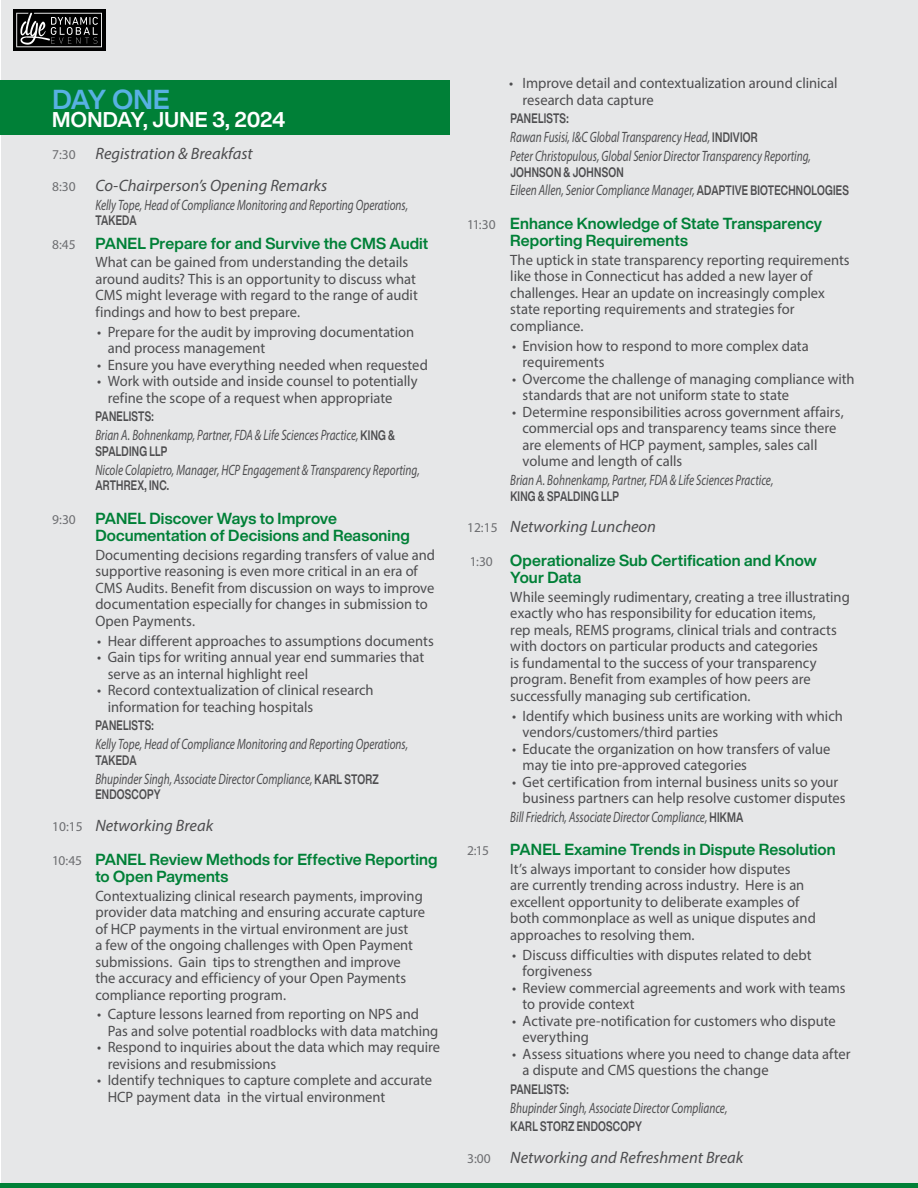
<style>
.page{position:relative;width:918px;height:1188px;background:#fff}
.page>*{position:absolute;margin:0;border:0;box-sizing:border-box;transform-origin:0 0}
.t1{font:700 27px "Helvetica Now Display";letter-spacing:-.01em;color:#58b1e3}
.t2{font:700 21px "Helvetica Now Display";letter-spacing:.015em;color:#fff}
.t3{font:italic 16.5px/31.8px "Myriad Pro";color:#4d4d4f}
.t4{font:700 15.75px/17.2px "Helvetica Now Display";letter-spacing:.005em;color:#008037}
.t5{font:15px/16.5px "Myriad Pro";color:#4d4d4f}
.t6{font:italic 15px/18.8px "Myriad Pro";color:#4d4d4f;scale:.75 1}
.t7{font:700 13.5px "Helvetica Now Display";letter-spacing:.02em;color:#4d4d4f;scale:.75 1}
.t8{font:13.5px "Myriad Pro";color:#6d6e71}
.s1{font-style:normal;font-size:13.5px;color:#6d6e71}
.s2{font-family:"Helvetica Now Display";font-weight:700;font-style:normal;font-size:13.5px}
.s3{font-family:"Myriad Pro";font-weight:400;font-size:13.5px;color:#6d6e71}
</style>
<div class="page">
<div style="left:2px;top:0;width:916px;height:1188px;background:#e6e7e8"></div>
<div style="left:0;top:80px;width:450px;height:55px;background:#008037"></div>
<hr style="left:0;top:1184px;width:918px;height:4px;background:#008037">
<svg style="left:13px;top:9px;width:92px;height:42px"></svg>
<svg style="left:16px;top:13px;width:86px;height:34px;background:#3a3a3a"></svg>
<h1 class="t1" style="left:52px;top:81px;width:119px">DAY ONE</h1>
<h2 class="t2" style="left:52px;top:105px;width:235px">MONDAY, JUNE 3, 2024</h2>
<p class="t3" style="left:52px;top:137px;width:277px"><span class="s1">7:30</span> Registration &amp; Breakfast<br><span class="s1">8:30</span> Co-Chairperson’s Opening Remarks</p>
<p class="t6" style="left:95px;top:195px;width:418px">Kelly Tope, Head of Compliance Monitoring and Reporting Operations,</p>
<p class="t7" style="left:95px;top:211px;width:56px">TAKEDA</p>
<p class="t8" style="left:52px;top:236px;width:25px">8:45</p>
<p class="t4" style="left:95px;top:234px;width:334px">PANEL Prepare for and Survive the CMS Audit</p>
<p class="t5" style="left:95px;top:254px;width:324px">What can be gained from understanding the details around audits? This is an opportunity to discuss what CMS might leverage with regard to the range of audit findings and how to best prepare.</p>
<p class="t5" style="left:108px;top:323px;width:308px;text-indent:-10px">• Prepare for the audit by improving documentation and process management</p>
<p class="t5" style="left:97px;top:356px;width:332px">• Ensure you have everything needed when requested</p>
<p class="t5" style="left:108px;top:373px;width:311px;text-indent:-10px">• Work with outside and inside counsel to potentially refine the scope of a request when appropriate</p>
<p class="t7" style="left:95px;top:407px;width:79px">PANELISTS:</p>
<p class="t6" style="left:95px;top:426px;width:401px">Brian A. Bohnenkamp, Partner, FDA &amp; Life Sciences Practice, <span class="s2">KING &amp;</span></p>
<p class="t7" style="left:95px;top:442px;width:97px">SPALDING LLP</p>
<p class="t6" style="left:95px;top:460px;width:434px">Nicole Colapietro, Manager, HCP Engagement &amp; Transparency Reporting,</p>
<p class="t7" style="left:95px;top:476px;width:100px">ARTHREX, INC.</p>
<p class="t4" style="left:95px;top:510px;width:316px;text-indent:-43px"><span class="s3">9:30</span> PANEL Discover Ways to Improve<br>Documentation of Decisions and Reasoning</p>
<p class="t5" style="left:95px;top:546px;width:341px">Documenting decisions regarding transfers of value and supportive reasoning is even more critical in an era of CMS Audits. Benefit from discussion on ways to improve documentation especially for changes in submission to Open Payments.</p>
<p class="t5" style="left:97px;top:632px;width:338px">• Hear different approaches to assumptions documents</p>
<p class="t5" style="left:108px;top:649px;width:318px;text-indent:-10px">• Gain tips for writing annual year end summaries that serve as an internal highlight reel</p>
<p class="t5" style="left:108px;top:682px;width:267px;text-indent:-10px">• Record contextualization of clinical research information for teaching hospitals</p>
<p class="t7" style="left:95px;top:716px;width:79px">PANELISTS:</p>
<p class="t6" style="left:95px;top:734px;width:418px">Kelly Tope, Head of Compliance Monitoring and Reporting Operations,</p>
<p class="t7" style="left:95px;top:751px;width:56px">TAKEDA</p>
<p class="t6" style="left:95px;top:769px;width:379px">Bhupinder Singh, Associate Director Compliance, <span class="s2">KARL STORZ</span></p>
<p class="t7" style="left:95px;top:785px;width:88px">ENDOSCOPY</p>
<p class="t3" style="left:52px;top:809px;width:163px"><span class="s1">10:15</span> Networking Break</p>
<p class="t4" style="left:95px;top:850px;width:344px;text-indent:-43px"><span class="s3">10:45</span> PANEL Review Methods for Effective Reporting to Open Payments</p>
<p class="t5" style="left:95px;top:887px;width:331px">Contextualizing clinical research payments, improving provider data matching and ensuring accurate capture of HCP payments in the virtual environment are just<br>a few of the ongoing challenges with Open Payment submissions. Gain tips to strengthen and improve<br>the accuracy and efficiency of your Open Payments compliance reporting program.</p>
<p class="t5" style="left:108px;top:1006px;width:332px;text-indent:-10px">• Capture lessons learned from reporting on NPS and<br>Pas and solve potential roadblocks with data matching</p>
<p class="t5" style="left:108px;top:1039px;width:334px;text-indent:-10px">• Respond to inquiries about the data which may require revisions and resubmissions</p>
<p class="t5" style="left:108px;top:1072px;width:326px;text-indent:-10px">• Identify techniques to capture complete and accurate<br>HCP payment data in the virtual environment</p>
<p class="t5" style="left:523px;top:75px;width:317px;text-indent:-14px">• Improve detail and contextualization around clinical research data capture</p>
<p class="t7" style="left:510px;top:109px;width:79px">PANELISTS:</p>
<p class="t6" style="left:510px;top:127px;width:402px">Rawan Fusisi, I&amp;C Global Transparency Head, <span class="s2">INDIVIOR<br></span>Peter Christopulous, Global Senior Director Transparency Reporting,</p>
<p class="t7" style="left:510px;top:162px;width:153px">JOHNSON &amp; JOHNSON</p>
<p class="t6" style="left:510px;top:181px;width:453px">Eileen Allen, Senior Compliance Manager, <span class="s2">ADAPTIVE BIOTECHNOLOGIES</span></p>
<p class="t4" style="left:510px;top:215px;width:313px;text-indent:-43px"><span class="s3">11:30</span> Enhance Knowledge of State Transparency<br>Reporting Requirements</p>
<p class="t5" style="left:510px;top:251px;width:341px">The uptick in state transparency reporting requirements like those in Connecticut has added a new layer of challenges. Hear an update on increasingly complex state reporting requirements and strategies for compliance.</p>
<p class="t5" style="left:523px;top:337px;width:288px;text-indent:-10px">• Envision how to respond to more complex data requirements</p>
<p class="t5" style="left:523px;top:370px;width:334px;text-indent:-10px">• Overcome the challenge of managing compliance with standards that are not uniform state to state</p>
<p class="t5" style="left:523px;top:403px;width:323px;text-indent:-10px">• Determine responsibilities across government affairs, commercial ops and transparency teams since there are elements of HCP payment, samples, sales call volume and length of calls</p>
<p class="t6" style="left:510px;top:470px;width:352px">Brian A. Bohnenkamp, Partner, FDA &amp; Life Sciences Practice,</p>
<p class="t7" style="left:510px;top:486px;width:147px">KING &amp; SPALDING LLP</p>
<p class="t3" style="left:467px;top:511px;width:190px"><span class="s1">12:15</span> Networking Luncheon</p>
<p class="t4" style="left:510px;top:552px;width:308px;text-indent:-40px"><span class="s3">1:30</span> Operationalize Sub Certification and Know<br>Your Data</p>
<p class="t5" style="left:510px;top:588px;width:341px">While seemingly rudimentary, creating a tree illustrating exactly who has responsibility for education items,<br>rep meals, REMS programs, clinical trials and contracts with doctors on particular products and categories<br>is fundamental to the success of your transparency program. Benefit from examples of how peers are successfully managing sub certification.</p>
<p class="t5" style="left:523px;top:707px;width:322px;text-indent:-10px">• Identify which business units are working with which vendors/customers/third parties</p>
<p class="t5" style="left:523px;top:740px;width:309px;text-indent:-10px">• Educate the organization on how transfers of value may tie into pre-approved categories</p>
<p class="t5" style="left:523px;top:773px;width:324px;text-indent:-10px">• Get certification from internal business units so your business partners can help resolve customer disputes</p>
<p class="t6" style="left:510px;top:807px;width:312px">Bill Friedrich, Associate Director Compliance, <span class="s2">HIKMA</span></p>
<p class="t8" style="left:467px;top:842px;width:23px">2:15</p>
<p class="t4" style="left:510px;top:841px;width:327px">PANEL Examine Trends in Dispute Resolution</p>
<p class="t5" style="left:510px;top:860px;width:307px">It’s always important to consider how disputes<br>are currently trending across industry. Here is an excellent opportunity to deliberate examples of both commonplace as well as unique disputes and approaches to resolving them.</p>
<p class="t5" style="left:523px;top:946px;width:291px;text-indent:-10px">• Discuss difficulties with disputes related to debt forgiveness</p>
<p class="t5" style="left:523px;top:979px;width:325px;text-indent:-10px">• Review commercial agreements and work with teams to provide context</p>
<p class="t5" style="left:523px;top:1012px;width:315px;text-indent:-10px">• Activate pre-notification for customers who dispute everything</p>
<p class="t5" style="left:523px;top:1045px;width:330px;text-indent:-10px">• Assess situations where you need to change data after a dispute and CMS questions the change</p>
<p class="t7" style="left:510px;top:1080px;width:79px">PANELISTS:</p>
<p class="t6" style="left:510px;top:1098px;width:291px">Bhupinder Singh, Associate Director Compliance,</p>
<p class="t7" style="left:510px;top:1117px;width:177px">KARL STORZ ENDOSCOPY</p>
<p class="t3" style="left:467px;top:1142px;width:278px"><span class="s1">3:00</span> Networking and Refreshment Break</p>
</div>
